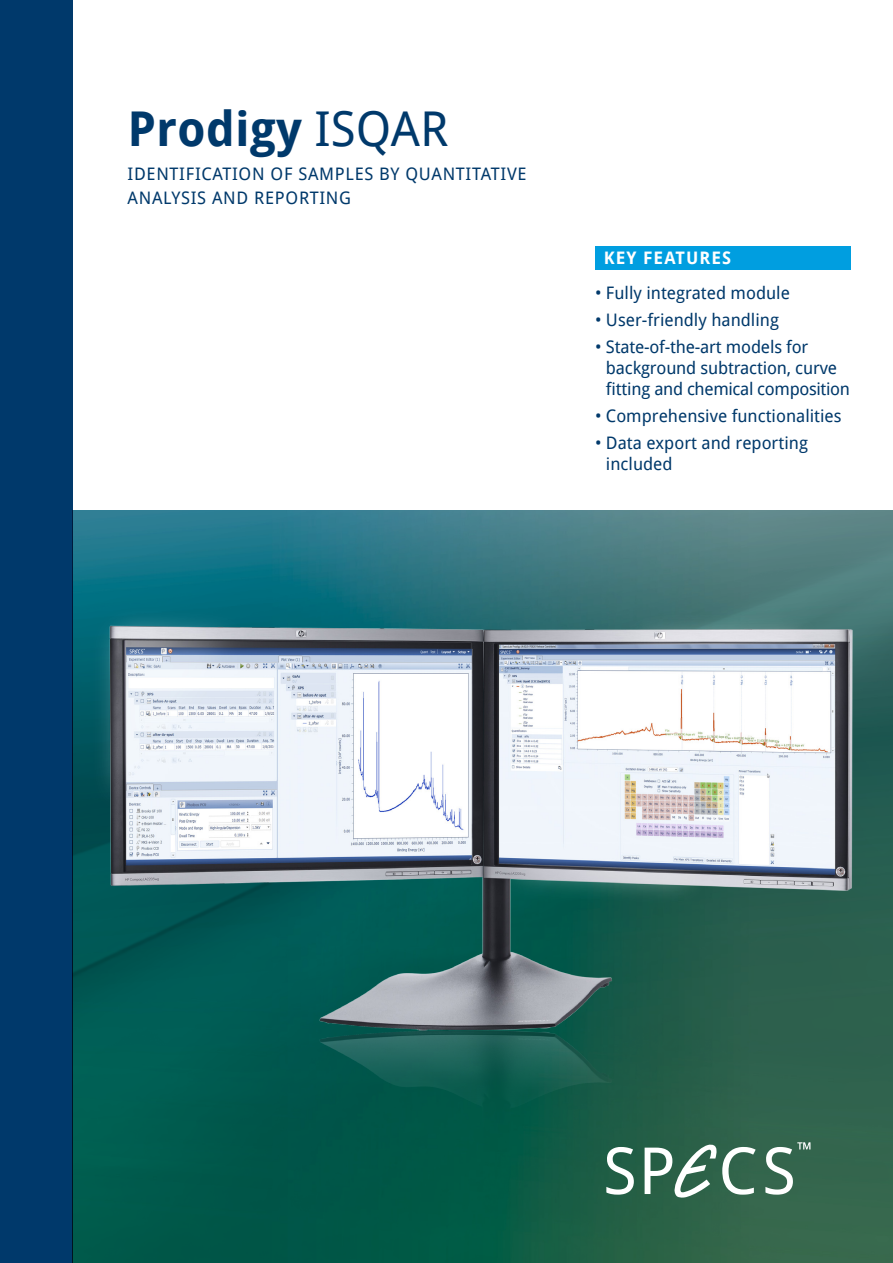
<style>
.page{position:relative;width:893px;height:1263px;background:#fff}
.page>*{position:absolute;margin:0;border:0;box-sizing:border-box;transform-origin:0 0}
.t1{font:700 48px "Droid Sans Pro";color:#00396b}
.t2{font:17.25px/21px "Droid Sans Pro";color:#00396b}
.t3{font:17.25px "Droid Sans Pro";letter-spacing:.04em;color:#00396b}
.t4{font:700 17.25px "Droid Sans Pro";letter-spacing:.06em;color:#fff}
.s1{font-weight:400}
</style>
<div class="page">
<div style="left:0;top:0;width:72px;height:1263px;background:#00396b"></div>
<img style="left:72px;top:510px;width:821px;height:753px">
<div style="left:595px;top:246px;width:255px;height:23px;background:#009ee0"></div>
<img style="left:72px;top:572px;width:811px;height:609px">
<svg style="left:606px;top:1142px;width:204px;height:56px"></svg>
<h1 class="t1" style="left:128px;top:95px;width:317px">PRODIGY <span class="s1">ISQAR</span></h1>
<p class="t2" style="left:128px;top:163px;width:17px">Identificati</p>
<p class="t3" style="left:239px;top:162px;width:191px">on of samples by quantitative</p>
<p class="t2" style="left:128px;top:187px;width:13px">ana</p>
<p class="t2" style="left:163px;top:187px;width:27px">lysis</p>
<p class="t2" style="left:212px;top:187px;width:13px">and</p>
<p class="t2" style="left:254px;top:187px;width:67px">re porting</p>
<p class="t4" style="left:604px;top:246px;width:118px">KEY FEATURES</p>
<p class="t2" style="left:595px;top:281px;width:196px">• Fully integrated module</p>
<p class="t2" style="left:595px;top:308px;width:185px">• User-friendly handling</p>
<p class="t2" style="left:606px;top:335px;width:246px;text-indent:-11px">• State-of-the-art models for background subtraction, curve fitting and chemical composition</p>
<p class="t2" style="left:595px;top:404px;width:248px">• Comprehensive functionalities</p>
<p class="t2" style="left:606px;top:431px;width:203px;text-indent:-11px">• Data export and reporting included</p>
</div>
